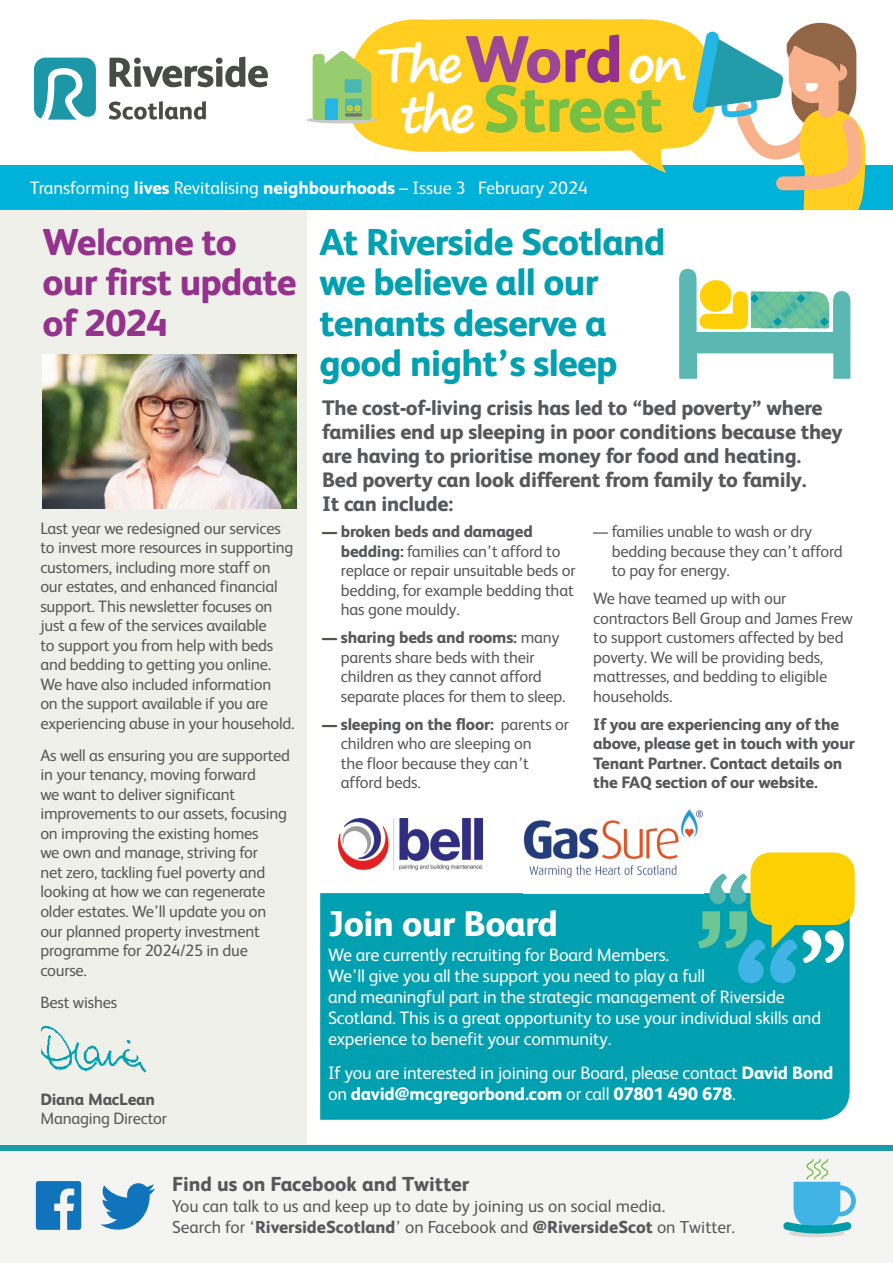
<style>
.page{position:relative;width:893px;height:1263px;background:#fff}
.page>*{position:absolute;margin:0;border:0;box-sizing:border-box;transform-origin:0 0}
.t1{font:800 66.3px "FS Albert";letter-spacing:-.01em;color:#76c043}
.t2{font:700 49.65px/49.7px "Segoe Print";letter-spacing:-.05em;color:#fff}
.t3{font:800 37.5px/40.5px "FS Albert";letter-spacing:-.02em;color:#00a0b0}
.t4{font:800 37.5px/40.5px "FS Albert";letter-spacing:-.02em;color:#95328d}
.t5{font:800 36px "FS Albert";letter-spacing:-.01em;color:#fff}
.t6{font:800 21px/24px "FS Albert";letter-spacing:-.01em;color:#57585a}
.t7{font:800 20.25px "FS Albert";color:#57585a}
.t8{font:18px/21px "FS Albert";letter-spacing:-.01em;color:#fff}
.t9{font:17.4px/20.9px "FS Albert";color:#57585a}
.t10{font:16.5px/19.5px "FS Albert";letter-spacing:-.015em;color:#57585a}
.t11{font:800 16.5px/19.5px "FS Albert";letter-spacing:-.01em;color:#57585a}
.s1{font-family:"FS Albert";font-weight:800;font-size:66.3px;color:#9c4896}
.s2{font-family:"FS Albert";font-weight:800;font-size:66.3px;color:#95328d}
.s3{font-weight:800}
.s4{font-weight:800;font-size:15px;color:#535249}
.s5{font-size:15px;color:#535249}
</style>
<div class="page">
<div style="left:0;top:197px;width:307px;height:948px;background:#f0f0eb"></div>
<div style="left:320px;top:893px;width:530px;height:227px;background:#00a0b0"></div>
<div style="left:0;top:1145px;width:893px;height:118px;background:#f4f5f2"></div>
<div style="left:0;top:1145px;width:893px;height:5px;background:#1e99a8"></div>
<div style="left:0;top:166px;width:893px;height:44px;background:#00b1d9"></div>
<svg style="left:109px;top:57px;width:159px;height:30px"></svg>
<svg style="left:34px;top:58px;width:62px;height:62px"></svg>
<svg style="left:109px;top:101px;width:48px;height:19px"></svg>
<svg style="left:159px;top:101px;width:4px;height:18px"></svg>
<svg style="left:165px;top:101px;width:41px;height:19px"></svg>
<svg style="left:328px;top:19px;width:364px;height:154px;fill:#ffce21"></svg>
<svg style="left:692px;top:22px;width:176px;height:188px"></svg>
<svg style="left:36px;top:1181px;width:45px;height:49px"></svg>
<svg style="left:100px;top:1183px;width:55px;height:46px"></svg>
<div style="left:789px;top:1230px;width:56px;height:7px;background:#d9dad6;border-radius:50%"></div>
<svg style="left:783px;top:1159px;width:73px;height:74px"></svg>
<div style="left:307px;top:117px;width:70px;height:6px;background:#cbcac8;border-radius:50%"></div>
<svg style="left:313px;top:51px;width:58px;height:69px;background:#93ca7e"></svg>
<svg style="left:679px;top:269px;width:171px;height:110px"></svg>
<div style="left:700px;top:280px;width:31px;height:32px;background:#fdd007;border-radius:50%"></div>
<img style="left:524px;top:809px;width:179px;height:69px">
<img style="left:338px;top:818px;width:145px;height:53px">
<img style="left:43px;top:355px;width:254px;height:153px">
<div style="left:750px;top:852px;width:105px;height:73px;background:#fed105;border-radius:21px"></div>
<svg style="left:709px;top:874px;width:38px;height:30px"></svg>
<svg style="left:803px;top:930px;width:41px;height:33px"></svg>
<svg style="left:698px;top:911px;width:99px;height:72px;background:#3cafa3"></svg>
<img style="left:41px;top:1026px;width:106px;height:47px">
<h2 class="t2" style="left:400px;top:38px;width:287px;text-indent:-23px">The<span class="s1">Wo</span><span class="s2">rd</span>on the</h2>
<h1 class="t1" style="left:483px;top:61px;width:182px">Street</h1>
<p class="t8" style="left:30px;top:176px;width:560px">Transforming <span class="s3">lives</span> Revitalising <span class="s3">neighbourhoods</span> – Issue 3 February 2024</p>
<h3 class="t4" style="left:43px;top:220px;width:256px">Welcome to our first update of 2024</h3>
<h3 class="t3" style="left:319px;top:220px;width:348px">At Riverside Scotland we believe all our tenants deserve a good night’s sleep</h3>
<p class="t10" style="left:40px;top:517px;width:256px">Last year we redesigned our services to invest more resources in supporting customers, including more staff on our estates, and enhanced financial support. This newsletter focuses on just a few of the services available<br>to support you from help with beds and bedding to getting you online.<br>We have also included information<br>on the support available if you are experiencing abuse in your household.</p>
<p class="t10" style="left:40px;top:745px;width:251px">As well as ensuring you are supported in your tenancy, moving forward<br>we want to deliver significant improvements to our assets, focusing on improving the existing homes<br>we own and manage, striving for<br>net zero, tackling fuel poverty and looking at how we can regenerate older estates. We’ll update you on our planned property investment programme for 2024/25 in due course.</p>
<p class="t10" style="left:40px;top:991px;width:78px">Best wishes</p>
<p class="t11" style="left:40px;top:1088px;width:116px">Diana MacLean</p>
<p class="t10" style="left:40px;top:1108px;width:128px">Managing Director</p>
<p class="t6" style="left:322px;top:395px;width:522px">The cost-of-living crisis has led to “bed poverty” where families end up sleeping in poor conditions because they are having to prioritise money for food and heating.<br>Bed poverty can look different from family to family.<br>It can include:</p>
<p class="t10" style="left:341px;top:521px;width:236px;text-indent:-19px"><span class="s4">—</span> <span class="s3">broken beds and damaged bedding:</span> families can’t afford to replace or repair unsuitable beds or bedding, for example bedding that has gone mouldy.</p>
<p class="t10" style="left:341px;top:627px;width:226px;text-indent:-19px"><span class="s4">—</span> <span class="s3">sharing beds and rooms:</span> many parents share beds with their children as they cannot afford separate places for them to sleep.</p>
<p class="t10" style="left:341px;top:713px;width:230px;text-indent:-19px"><span class="s4">—</span> <span class="s3">sleeping on the floor:</span> parents or children who are sleeping on<br>the floor because they can’t afford beds.</p>
<p class="t10" style="left:612px;top:521px;width:233px;text-indent:-18px"><span class="s5">—</span> families unable to wash or dry bedding because they can’t afford to pay for energy.</p>
<p class="t10" style="left:593px;top:588px;width:261px">We have teamed up with our contractors Bell Group and James Frew to support customers affected by bed poverty. We will be providing beds, mattresses, and bedding to eligible households.</p>
<p class="t11" style="left:593px;top:713px;width:263px">If you are experiencing any of the above, please get in touch with your Tenant Partner. Contact details on the FAQ section of our website.</p>
<h3 class="t5" style="left:328px;top:897px;width:231px">Join our Board</h3>
<p class="t8" style="left:328px;top:943px;width:494px">We are currently recruiting for Board Members.<br>We’ll give you all the support you need to play a full<br>and meaningful part in the strategic management of Riverside Scotland. This is a great opportunity to use your individual skills and experience to benefit your community.</p>
<p class="t8" style="left:328px;top:1061px;width:507px">If you are interested in joining our Board, please contact <span class="s3">David Bond </span>on <span class="s3">david@mcgregorbond.com</span> or call <span class="s3">07801 490 678</span>.</p>
<p class="t7" style="left:172px;top:1170px;width:299px">Find us on Facebook and Twitter</p>
<p class="t9" style="left:172px;top:1195px;width:564px">You can talk to us and keep up to date by joining us on social media.<br>Search for ‘<span class="s3">RiversideScotland</span>’ on Facebook and <span class="s3">@RiversideScot</span> on Twitter.</p>
</div>
